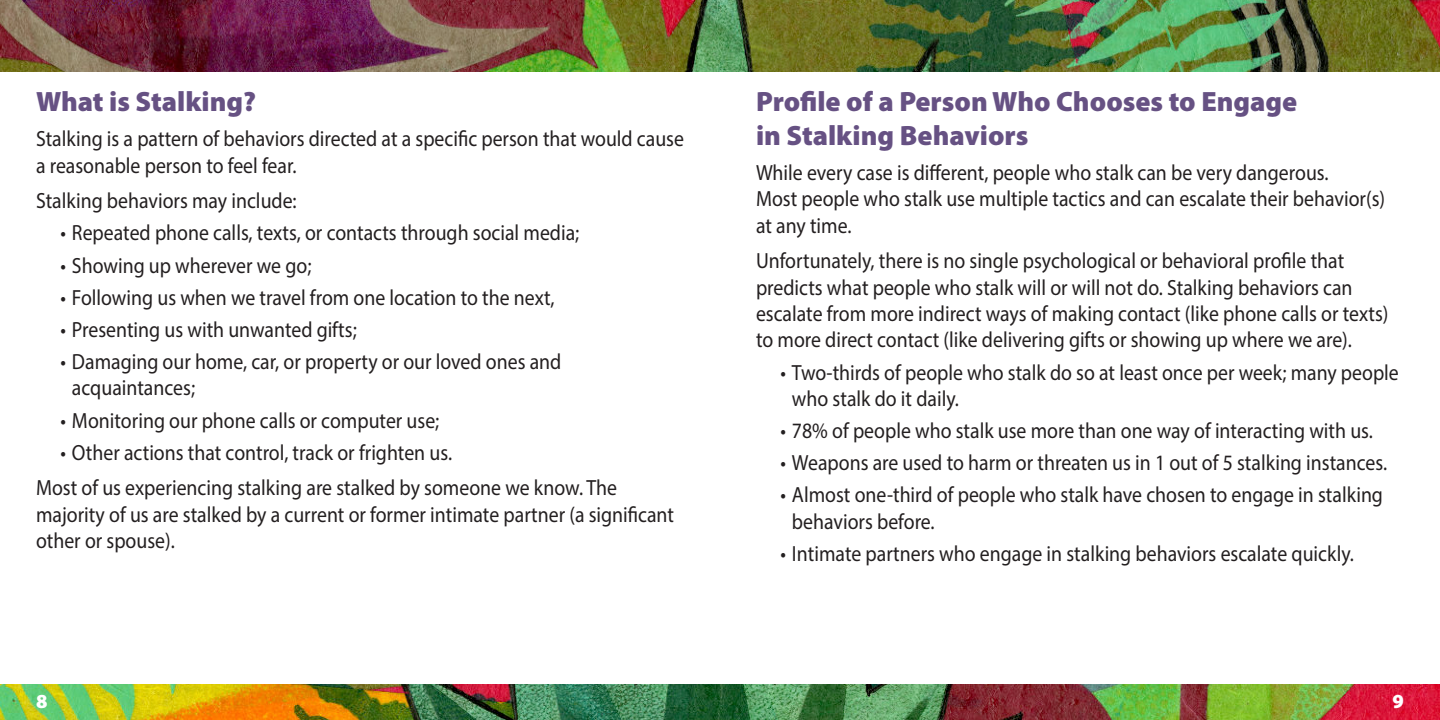
<style>
.page{position:relative;width:1440px;height:720px;background:#fff}
.page>*{position:absolute;margin:0;border:0;box-sizing:border-box;transform-origin:0 0}
.t1{font:900 28px/33.6px "Myriad Pro";color:#665183}
.t2{font:22px/26.4px "Myriad Pro";color:#231f20;scale:.9 1}
.t3{font:900 20px "Myriad Pro";color:#fff}
</style>
<div class="page">
<img style="left:0;top:0;width:1440px;height:72px">
<img style="left:0;top:684px;width:1440px;height:36px">
<p class="t1" style="left:36px;top:87px;width:222px">What is Stalking?</p>
<p class="t2" style="left:36px;top:128px;width:722px">Stalking is a pattern of behaviors directed at a specific person that would cause a reasonable person to feel fear.</p>
<p class="t2" style="left:36px;top:190px;width:291px">Stalking behaviors may include:</p>
<p class="t2" style="left:60px;top:222px;width:578px">• Repeated phone calls, texts, or contacts through social media;</p>
<p class="t2" style="left:60px;top:254px;width:280px">• Showing up wherever we go;</p>
<p class="t2" style="left:60px;top:286px;width:551px">• Following us when we travel from one location to the next,</p>
<p class="t2" style="left:60px;top:318px;width:331px">• Presenting us with unwanted gifts;</p>
<p class="t2" style="left:72px;top:350px;width:545px;text-indent:-12px">• Damaging our home, car, or property or our loved ones and acquaintances;</p>
<p class="t2" style="left:60px;top:409px;width:423px">• Monitoring our phone calls or computer use;</p>
<p class="t2" style="left:36px;top:437px;width:647px;line-height:35.4px;text-indent:24px">• Other actions that control, track or frighten us.<br>Most of us experiencing stalking are stalked by someone we know. The</p>
<p class="t2" style="left:36px;top:503px;width:710px">majority of us are stalked by a current or former intimate partner (a significant other or spouse).</p>
<p class="t1" style="left:756px;top:87px;width:543px">Profile of a Person Who Chooses to Engage in Stalking Behaviors</p>
<p class="t2" style="left:756px;top:161px;width:701px">While every case is different, people who stalk can be very dangerous.<br>Most people who stalk use multiple tactics and can escalate their behavior(s) at any time.</p>
<p class="t2" style="left:756px;top:250px;width:704px">Unfortunately, there is no single psychological or behavioral profile that predicts what people who stalk will or will not do. Stalking behaviors can escalate from more indirect ways of making contact (like phone calls or texts) to more direct contact (like delivering gifts or showing up where we are).</p>
<p class="t2" style="left:792px;top:361px;width:676px;text-indent:-12px">• Two-thirds of people who stalk do so at least once per week; many people who stalk do it daily.</p>
<p class="t2" style="left:780px;top:419px;width:660px">• 78% of people who stalk use more than one way of interacting with us.</p>
<p class="t2" style="left:780px;top:452px;width:676px">• Weapons are used to harm or threaten us in 1 out of 5 stalking instances.</p>
<p class="t2" style="left:792px;top:484px;width:658px;text-indent:-12px">• Almost one-third of people who stalk have chosen to engage in stalking behaviors before.</p>
<p class="t2" style="left:780px;top:542px;width:639px">• Intimate partners who engage in stalking behaviors escalate quickly.</p>
<p class="t3" style="left:36px;top:694px;width:13px">8</p>
<p class="t3" style="left:1393px;top:694px;width:13px">9</p>
</div>
